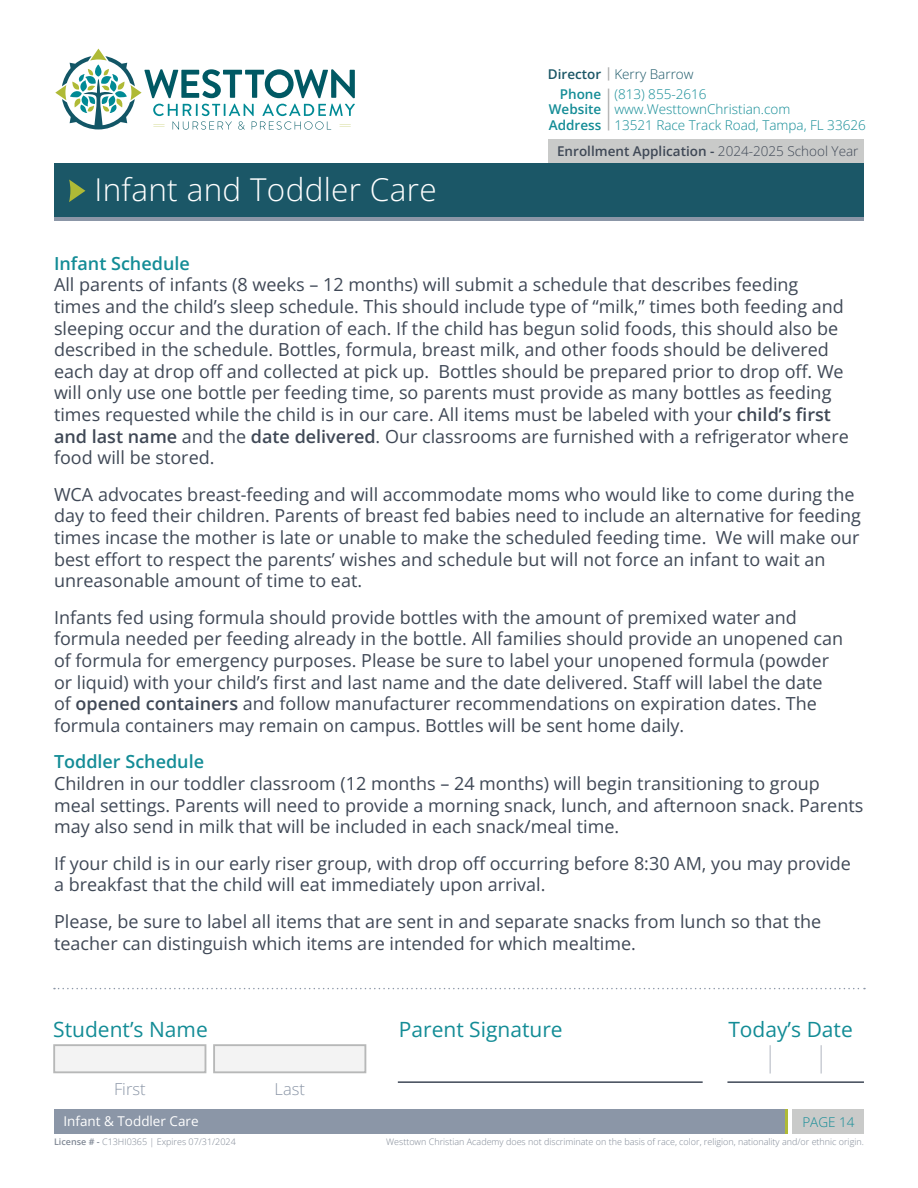
<style>
.page{position:relative;width:918px;height:1188px;background:#fff}
.page>*{position:absolute;margin:0;border:0;box-sizing:border-box;transform-origin:0 0}
.t1{font:300 31.5px "Open Sans";letter-spacing:.01em;color:#fff}
.t2{font:21px "Open Sans";color:#138c96}
.t3{font:18px/21.6px "Open Sans";color:#3f4856}
.t4{font:600 18px "Open Sans";color:#138c96}
.t5{font:300 16.5px "Open Sans";color:#8b96a7}
.t6{font:300 13.5px/15.8px "Open Sans";color:#138c96}
.t7{font:600 13.5px "Open Sans";color:#3f4856}
.t8{font:300 13.5px "Open Sans";color:#1b5767}
.t9{font:600 13.5px/15.6px "Open Sans";color:#138c96;text-align:justify}
.t10{font:13.5px "Open Sans";color:#fff}
.t11{font:300 9px "Open Sans";color:#7f8794}
.s1{font-weight:600}
.s2{font-weight:300}
</style>
<div class="page">
<div style="left:54px;top:1109px;width:731px;height:24px;background:#8b96a7"></div>
<hr style="left:785px;top:1109px;width:3px;height:24px;background:#afba36">
<div style="left:793px;top:1109px;width:71px;height:24px;background:#c9cac9"></div>
<svg style="left:608px;top:67px;width:1px;height:14px"></svg>
<hr style="left:608px;top:89px;width:1px;height:41px;background:#b7b8b8">
<svg style="left:54px;top:216px;width:810px;height:5px;background:#74899a"></svg>
<div style="left:549px;top:139px;width:315px;height:27px;background:#c9cac9"></div>
<div style="left:54px;top:163px;width:810px;height:53px;background:#1b5767"></div>
<svg style="left:69px;top:180px;width:16px;height:22px"></svg>
<svg style="left:55px;top:49px;width:300px;height:81px"></svg>
<svg style="left:54px;top:988px;width:811px;height:1px"></svg>
<hr style="left:398px;top:1081px;width:305px;height:2px;background:#3f4856">
<div style="left:53px;top:1044px;width:153px;height:29px;background:#f3f3f3;border:2px solid #b7b8b8"></div>
<div style="left:213px;top:1044px;width:153px;height:29px;background:#f3f3f3;border:2px solid #b7b8b8"></div>
<hr style="left:727px;top:1081px;width:137px;height:2px;background:#3f4856">
<hr style="left:820px;top:1045px;width:2px;height:29px;background:#cacdd4">
<hr style="left:769px;top:1045px;width:2px;height:29px;background:#cacdd4">
<p class="t8" style="left:548px;top:65px;width:147px"><span class="s1">Director</span> Kerry Barrow</p>
<p class="t9" style="left:549px;top:86px;width:54px;text-indent:11px">Phone Website Address</p>
<p class="t6" style="left:614px;top:85px;width:253px">(813) 855-2616 www.WesttownChristian.com<br>13521 Race Track Road, Tampa, FL 33626</p>
<p class="t1" style="left:94px;top:168px;width:344px">Infant and Toddler Care</p>
<p class="t7" style="left:557px;top:142px;width:303px">Enrollment Application - <span class="s2">2024-2025 School Year</span></p>
<p class="t4" style="left:54px;top:251px;width:137px">Infant Schedule</p>
<p class="t3" style="left:54px;top:274px;width:796px">All parents of infants (8 weeks – 12 months) will submit a schedule that describes feeding times and the child’s sleep schedule. This should include type of “milk,” times both feeding and sleeping occur and the duration of each. If the child has begun solid foods, this should also be described in the schedule. Bottles, formula, breast milk, and other foods should be delivered each day at drop off and collected at pick up. Bottles should be prepared prior to drop off. We will only use one bottle per feeding time, so parents must provide as many bottles as feeding times requested while the child is in our care. All items must be labeled with your <span class="s1">child’s first and last name</span> and the <span class="s1">date delivered</span>. Our classrooms are furnished with a refrigerator where food will be stored.</p>
<p class="t3" style="left:54px;top:483px;width:808px">WCA advocates breast-feeding and will accommodate moms who would like to come during the day to feed their children. Parents of breast fed babies need to include an alternative for feeding times incase the mother is late or unable to make the scheduled feeding time. We will make our best effort to respect the parents’ wishes and schedule but will not force an infant to wait an unreasonable amount of time to eat.</p>
<p class="t3" style="left:54px;top:606px;width:791px">Infants fed using formula should provide bottles with the amount of premixed water and formula needed per feeding already in the bottle. All families should provide an unopened can of formula for emergency purposes. Please be sure to label your unopened formula (powder or liquid) with your child’s first and last name and the date delivered. Staff will label the date of <span class="s1">opened containers</span> and follow manufacturer recommendations on expiration dates. The formula containers may remain on campus. Bottles will be sent home daily.</p>
<p class="t4" style="left:54px;top:749px;width:152px">Toddler Schedule</p>
<p class="t3" style="left:54px;top:772px;width:811px">Children in our toddler classroom (12 months – 24 months) will begin transitioning to group meal settings. Parents will need to provide a morning snack, lunch, and afternoon snack. Parents may also send in milk that will be included in each snack/meal time.</p>
<p class="t3" style="left:54px;top:852px;width:799px">If your child is in our early riser group, with drop off occurring before 8:30 AM, you may provide a breakfast that the child will eat immediately upon arrival.</p>
<p class="t3" style="left:54px;top:910px;width:769px">Please, be sure to label all items that are sent in and separate snacks from lunch so that the teacher can distinguish which items are intended for which mealtime.</p>
<p class="t2" style="left:53px;top:1015px;width:156px">Student’s Name</p>
<p class="t2" style="left:399px;top:1015px;width:166px">Parent Signature</p>
<p class="t5" style="left:114px;top:1078px;width:33px">First</p>
<p class="t5" style="left:275px;top:1078px;width:32px">Last</p>
<p class="t10" style="left:63px;top:1112px;width:137px">Infant &amp; Toddler Care</p>
<p class="t2" style="left:728px;top:1015px;width:126px">Today’s Date</p>
<p class="t6" style="left:802px;top:1113px;width:54px">PAGE 14</p>
<p class="t11" style="left:54px;top:1136px;width:183px"><span class="s1">License # -</span> C13HI0365 | Expires 07/31/2024</p>
<p class="t11" style="left:386px;top:1136px;width:479px">Westtown Christian Academy does not discriminate on the basis of race, color, religion, nationality and/or ethnic origin.</p>
</div>
